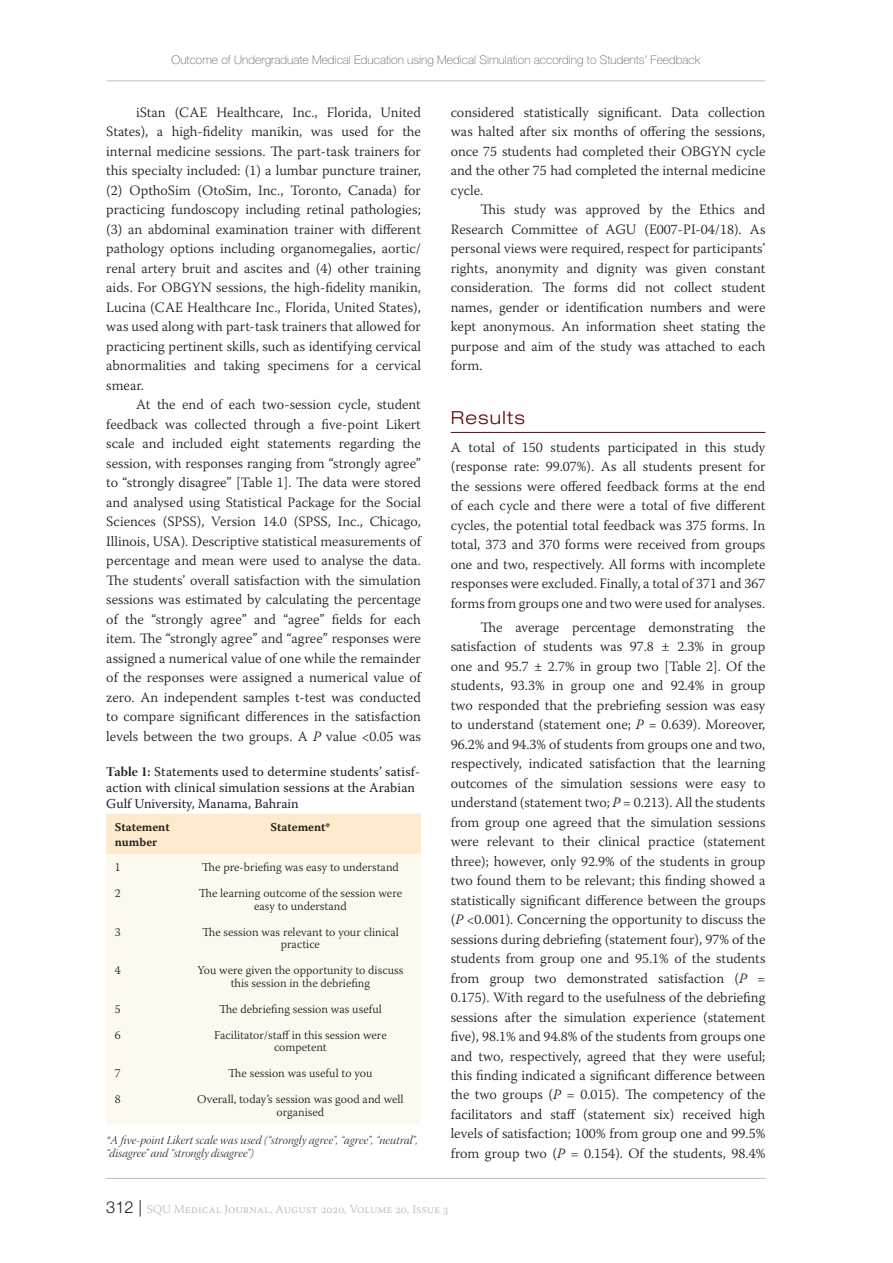
<style>
.page{position:relative;width:893px;height:1263px;background:#fff}
.page>*{position:absolute;margin:0;border:0;box-sizing:border-box;transform-origin:0 0}
.t1{font:300 expanded 18px "Helvetica Neue LT Pro";letter-spacing:.075em;color:#60080e}
.t2{font:300 14.25px/19.5px "Warnock Pro";color:#231f20;text-align:justify}
.t3{font:13.5px/15.8px "Warnock Pro";letter-spacing:.01em;color:#231f20}
.t4{font:300 12px/12.8px "Warnock Pro";color:#231f20;text-align:center}
.t5{font:12px/12.8px "Warnock Pro Light It Disp";letter-spacing:.01em;color:#231f20}
.t6{font:100 12px "Helvetica Neue LT Pro";color:#636366}
.t7{font:300 12px "Warnock Pro";color:#bcbdc0}
.t8{font:12px/14.4px "Warnock Pro Semibold Capt";color:#231f20}
.s1{font-style:italic}
.s2{font-family:"Warnock Pro Bold Disp"}
.s3{font-family:"Helvetica Neue LT Pro";font-size:16.5px;color:#231f20}
</style>
<div class="page">
<hr style="left:106px;top:81px;width:659px;height:1px;background:#bcbdc0">
<hr style="left:106px;top:1178px;width:659px;height:1px;background:#bcbdc0">
<hr style="left:451px;top:432px;width:314px;height:1px;background:#60080e">
<div style="left:106px;top:814px;width:315px;height:40px;background:#feeacc"></div>
<div style="left:106px;top:854px;width:315px;height:270px;background:#fef9ef"></div>
<p class="t6" style="left:171px;top:53px;width:530px">Outcome of Undergraduate Medical Education using Medical Simulation according to Students’ Feedback</p>
<p class="t2" style="left:106px;top:102px;width:316px;text-indent:30px">iStan (CAE Healthcare, Inc., Florida, United States), a high-fidelity manikin, was used for the internal medicine sessions. The part-task trainers for this specialty included: (1) a lumbar puncture trainer, (2) OpthoSim (OtoSim, Inc., Toronto, Canada) for practicing fundoscopy including retinal pathologies; (3) an abdominal examination trainer with different pathology options including organomegalies, aortic/ renal artery bruit and ascites and (4) other training aids. For OBGYN sessions, the high-fidelity manikin, Lucina (CAE Healthcare Inc., Florida, United States), was used along with part-task trainers that allowed for practicing pertinent skills, such as identifying cervical abnormalities and taking specimens for a cervical smear.</p>
<p class="t2" style="left:106px;top:395px;width:316px;text-indent:30px">At the end of each two-session cycle, student feedback was collected through a five-point Likert scale and included eight statements regarding the session, with responses ranging from “strongly agree” to “strongly disagree” [Table 1]. The data were stored and analysed using Statistical Package for the Social Sciences (SPSS), Version 14.0 (SPSS, Inc., Chicago, Illinois, USA). Descriptive statistical measurements of percentage and mean were used to analyse the data.<br>The students’ overall satisfaction with the simulation sessions was estimated by calculating the percentage of the “strongly agree” and “agree” fields for each item. The “strongly agree” and “agree” responses were assigned a numerical value of one while the remainder of the responses were assigned a numerical value of zero. An independent samples t-test was conducted to compare significant differences in the satisfaction levels between the two groups. A <span class="s1">P</span> value &lt;0.05 was</p>
<p class="t3" style="left:106px;top:764px;width:315px"><span class="s2">Table 1:</span> Statements used to determine students’ satisf&shy;action with clinical simulation sessions at the Arabian<br>Gulf University, Manama, Bahrain</p>
<p class="t8" style="left:115px;top:820px;width:56px">Statement number</p>
<p class="t8" style="left:271px;top:820px;width:61px">Statement*</p>
<p class="t4" style="left:115px;top:861px;width:7px">1</p>
<p class="t4" style="left:202px;top:861px;width:198px">The pre-briefing was easy to understand</p>
<p class="t4" style="left:115px;top:887px;width:7px">2</p>
<p class="t4" style="left:199px;top:887px;width:205px">The learning outcome of the session were easy to understand</p>
<p class="t4" style="left:115px;top:925px;width:7px">3</p>
<p class="t4" style="left:202px;top:925px;width:198px">The session was relevant to your clinical practice</p>
<p class="t4" style="left:115px;top:964px;width:7px">4</p>
<p class="t4" style="left:197px;top:964px;width:207px">You were given the opportunity to discuss this session in the debriefing</p>
<p class="t4" style="left:115px;top:1002px;width:7px">5</p>
<p class="t4" style="left:219px;top:1002px;width:164px">The debriefing session was useful</p>
<p class="t4" style="left:115px;top:1028px;width:7px">6</p>
<p class="t4" style="left:214px;top:1028px;width:174px">Facilitator/staff in this session were competent</p>
<p class="t4" style="left:115px;top:1067px;width:7px">7</p>
<p class="t4" style="left:228px;top:1067px;width:146px">The session was useful to you</p>
<p class="t4" style="left:115px;top:1092px;width:7px">8</p>
<p class="t4" style="left:197px;top:1092px;width:208px">Overall, today’s session was good and well organised</p>
<p class="t5" style="left:106px;top:1135px;width:313px">*A five-point Likert scale was used (“strongly agree”, “agree”, “neutral”, “disagree” and “strongly disagree”)</p>
<p class="t2" style="left:451px;top:102px;width:316px">considered statistically significant. Data collection was halted after six months of offering the sessions, once 75 students had completed their OBGYN cycle and the other 75 had completed the internal medicine cycle.</p>
<p class="t2" style="left:451px;top:200px;width:316px;text-indent:30px">This study was approved by the Ethics and Research Committee of AGU (E007-PI-04/18). As personal views were required, respect for participants’ rights, anonymity and dignity was given constant consideration. The forms did not collect student names, gender or identification numbers and were kept anonymous. An information sheet stating the purpose and aim of the study was attached to each form.</p>
<p class="t1" style="left:451px;top:407px;width:76px">Results</p>
<p class="t2" style="left:451px;top:437px;width:316px">A total of 150 students participated in this study (response rate: 99.07%). As all students present for the sessions were offered feedback forms at the end of each cycle and there were a total of five different cycles, the potential total feedback was 375 forms. In total, 373 and 370 forms were received from groups one and two, respectively. All forms with incomplete responses were excluded. Finally, a total of 371 and 367 forms from groups one and two were used for analyses.</p>
<p class="t2" style="left:451px;top:617px;width:316px;text-indent:30px">The average percentage demonstrating the satisfaction of students was 97.8 ± 2.3% in group one and 95.7 ± 2.7% in group two [Table 2]. Of the students, 93.3% in group one and 92.4% in group two responded that the prebriefing session was easy to understand (statement one; <span class="s1">P</span> = 0.639). Moreover, 96.2% and 94.3% of students from groups one and two, respectively, indicated satisfaction that the learning outcomes of the simulation sessions were easy to understand (statement two; <span class="s1">P</span> = 0.213). All the students from group one agreed that the simulation sessions were relevant to their clinical practice (statement three); however, only 92.9% of the students in group two found them to be relevant; this finding showed a statistically significant difference between the groups (<span class="s1">P</span> &lt;0.001). Concerning the opportunity to discuss the sessions during debriefing (statement four), 97% of the students from group one and 95.1% of the students from group two demonstrated satisfaction (<span class="s1">P</span> = 0.175). With regard to the usefulness of the debriefing sessions after the simulation experience (statement five), 98.1% and 94.8% of the students from groups one and two, respectively, agreed that they were useful; this finding indicated a significant difference between the two groups (<span class="s1">P</span> = 0.015). The competency of the facilitators and staff (statement six) received high levels of satisfaction; 100% from group one and 99.5% from group two (<span class="s1">P</span> = 0.154). Of the students, 98.4%</p>
<p class="t7" style="left:106px;top:1201px;width:344px"><span class="s3">312 |</span> SQU Medical Journal, August 2020, Volume 20, Issue 3</p>
</div>
